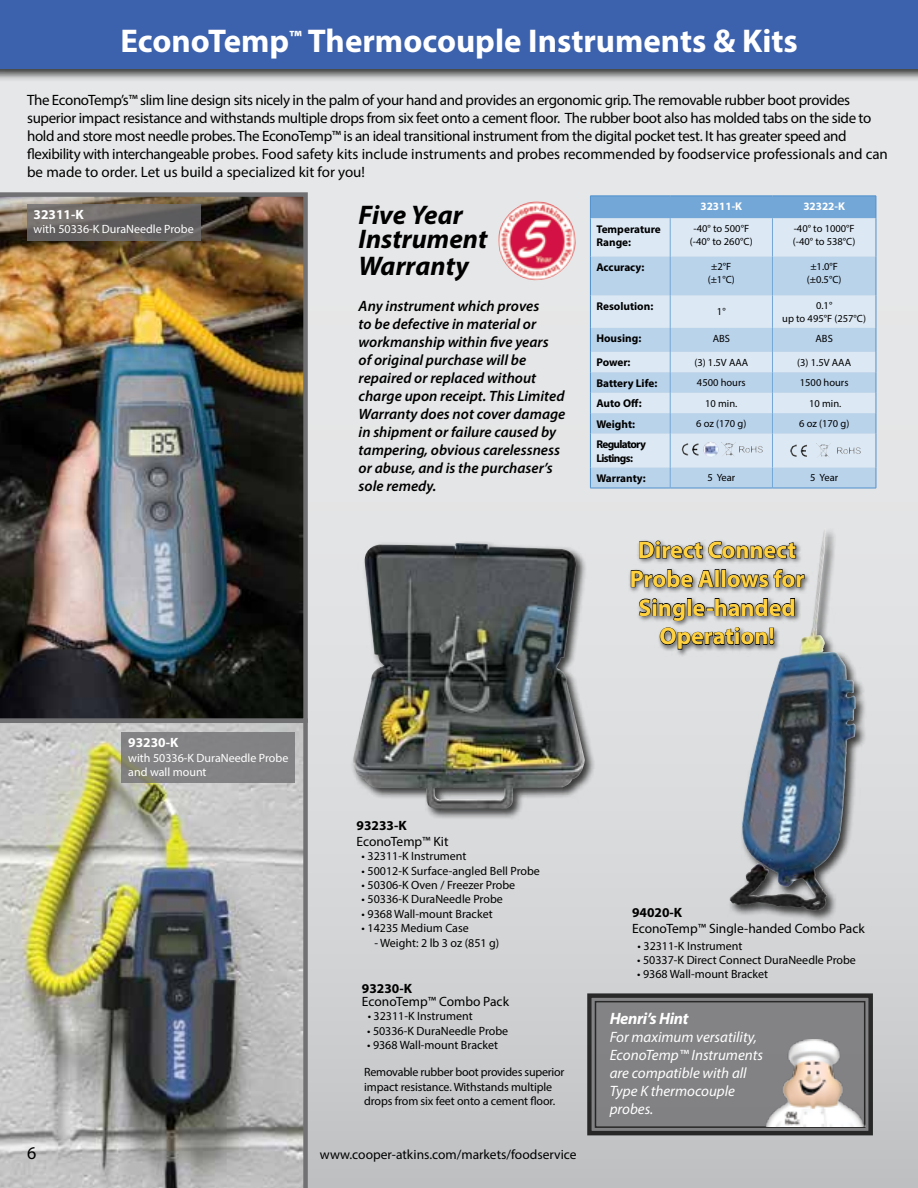
<style>
.page{position:relative;width:918px;height:1188px;background:#fff}
.page>*{position:absolute;margin:0;border:0;box-sizing:border-box;transform-origin:0 0}
.t1{font:700 33px "Myriad Pro";color:#fff}
.t2{font:italic 700 27px/24px "Myriad Pro";color:#000}
.t3{font:700 24px/28.8px "Myriad Pro";color:#ffd13f;text-align:center}
.t4{font:18px "Myriad Pro";color:#000}
.t5{font:italic 700 16.5px "Myriad Pro";letter-spacing:-.02em;color:#fff}
.t6{font:15px/18px "Myriad Pro";letter-spacing:-.025em;color:#000}
.t7{font:italic 600 15px/18px "Myriad Pro";color:#000}
.t8{font:italic 15px/18px "Myriad Pro";color:#fff}
.t9{font:13.5px "Myriad Pro";color:#000}
.t10{font:700 13.5px "Myriad Pro";color:#000}
.t11{font:700 13.5px "Myriad Pro";color:#fff}
.t12{font:12px/14.4px "Myriad Pro";color:#000}
.t13{font:12px/14.4px "Myriad Pro";color:#fff}
.t14{font:700 11.25px/13.5px "Myriad Pro";color:#000}
.t15{font:700 11.25px/13.5px "Myriad Pro";letter-spacing:-.06em;color:#000}
.t16{font:700 11.25px "Myriad Pro";color:#fff}
.t17{font:10.5px/12.6px "Myriad Pro";color:#000;text-align:center}
</style>
<div class="page">
<div style="left:0;top:0;width:918px;height:1188px;background:linear-gradient(to bottom,#f1f2f2,#c9cbcd)"></div>
<div style="left:0;top:0;width:918px;height:82px;background:#000;opacity:.75"></div>
<div style="left:0;top:0;width:918px;height:69px;background:#3c61ad"></div>
<img style="left:0;top:723px;width:308px;height:465px">
<div style="left:727px;top:526px;width:140px;height:396px;background:#000;opacity:.75"></div>
<img style="left:741px;top:528px;width:84px;height:372px">
<div style="left:350px;top:540px;width:246px;height:280px;background:#000;opacity:.75"></div>
<img style="left:352px;top:543px;width:233px;height:265px">
<div style="left:591px;top:218px;width:285px;height:39px;background:#dce9f5"></div>
<svg style="left:591px;top:257px;width:285px;height:231px;background:#c8dcef"></svg>
<hr style="left:590px;top:218px;width:1px;height:39px;background:#5091cd">
<hr style="left:876px;top:218px;width:1px;height:39px;background:#5091cd">
<hr style="left:590px;top:257px;width:1px;height:38px;background:#5091cd">
<hr style="left:876px;top:257px;width:1px;height:38px;background:#5091cd">
<hr style="left:590px;top:295px;width:1px;height:33px;background:#5091cd">
<hr style="left:876px;top:295px;width:1px;height:33px;background:#5091cd">
<svg style="left:590px;top:328px;width:1px;height:106px"></svg>
<svg style="left:876px;top:328px;width:1px;height:106px"></svg>
<hr style="left:590px;top:434px;width:1px;height:34px;background:#5091cd">
<hr style="left:876px;top:434px;width:1px;height:34px;background:#5091cd">
<svg style="left:590px;top:468px;width:1px;height:20px"></svg>
<svg style="left:876px;top:468px;width:1px;height:20px"></svg>
<hr style="left:590px;top:488px;width:80px;height:1px;background:#5091cd">
<hr style="left:670px;top:488px;width:102px;height:1px;background:#5091cd">
<hr style="left:772px;top:488px;width:104px;height:1px;background:#5091cd">
<div style="left:590px;top:196px;width:287px;height:22px;background:#73a7d7"></div>
<hr style="left:670px;top:218px;width:1px;height:39px;background:#73a7d7">
<hr style="left:772px;top:218px;width:1px;height:39px;background:#73a7d7">
<hr style="left:670px;top:257px;width:1px;height:38px;background:#73a7d7">
<hr style="left:772px;top:257px;width:1px;height:38px;background:#73a7d7">
<hr style="left:670px;top:295px;width:1px;height:33px;background:#73a7d7">
<hr style="left:772px;top:295px;width:1px;height:33px;background:#73a7d7">
<svg style="left:670px;top:328px;width:1px;height:106px"></svg>
<svg style="left:772px;top:328px;width:1px;height:106px"></svg>
<hr style="left:670px;top:434px;width:1px;height:34px;background:#73a7d7">
<hr style="left:772px;top:434px;width:1px;height:34px;background:#73a7d7">
<svg style="left:670px;top:468px;width:1px;height:20px"></svg>
<svg style="left:772px;top:468px;width:1px;height:20px"></svg>
<img style="left:790px;top:445px;width:17px;height:12px">
<img style="left:816px;top:443px;width:15px;height:15px">
<img style="left:837px;top:447px;width:25px;height:7px">
<img style="left:703px;top:442px;width:16px;height:16px">
<img style="left:682px;top:443px;width:17px;height:13px">
<img style="left:721px;top:442px;width:15px;height:15px">
<img style="left:739px;top:446px;width:25px;height:7px">
<img style="left:0;top:192px;width:308px;height:531px">
<img style="left:496px;top:202px;width:81px;height:82px">
<div style="left:628px;top:539px;width:183px;height:117px;background:#000;opacity:.6"></div>
<svg style="left:631px;top:541px;width:174px;height:109px;background:#a1a1a2"></svg>
<svg style="left:585px;top:991px;width:290px;height:147px;background:#7c7b7e"></svg>
<div style="left:595px;top:1001px;width:270px;height:127px;border:2px solid #000"></div>
<img style="left:765px;top:1039px;width:100px;height:87px">
<svg style="left:27px;top:204px;width:173px;height:37px;background:#696564"></svg>
<div style="left:122px;top:733px;width:173px;height:50px;background:#838284"></div>
<h1 class="t1" style="left:120px;top:19px;width:679px">EconoTemp<sup>™</sup> Thermocouple Instruments &amp; Kits</h1>
<p class="t6" style="left:27px;top:91px;width:862px">The EconoTemp’s™ slim line design sits nicely in the palm of your hand and provides an ergonomic grip. The removable rubber boot provides superior impact resistance and withstands multiple drops from six feet onto a cement floor. The rubber boot also has molded tabs on the side to hold and store most needle probes. The EconoTemp™ is an ideal transitional instrument from the digital pocket test. It has greater speed and flexibility with interchangeable probes. Food safety kits include instruments and probes recommended by foodservice professionals and can be made to order. Let us build a specialized kit for you!</p>
<p class="t16" style="left:700px;top:199px;width:43px">32311-K</p>
<p class="t16" style="left:803px;top:199px;width:43px">32322-K</p>
<p class="t14" style="left:596px;top:222px;width:66px">Temperature<br>Range:</p>
<p class="t17" style="left:690px;top:222px;width:64px">-40° to 500°F (-40° to 260°C)</p>
<p class="t17" style="left:793px;top:222px;width:64px;text-align:left">-40° to 1000°F (-40° to 538°C)</p>
<p class="t14" style="left:596px;top:260px;width:50px">Accuracy:</p>
<p class="t17" style="left:708px;top:260px;width:29px">±2°F (±1°C)</p>
<p class="t17" style="left:807px;top:260px;width:36px">±1.0°F (±0.5°C)</p>
<p class="t14" style="left:596px;top:299px;width:58px">Resolution:</p>
<p class="t17" style="left:717px;top:305px;width:10px">1°</p>
<p class="t17" style="left:782px;top:299px;width:85px">0.1°<br>up to 495°F (257°C)</p>
<p class="t14" style="left:596px;top:331px;width:46px">Housing:</p>
<p class="t17" style="left:713px;top:332px;width:19px">ABS</p>
<p class="t17" style="left:816px;top:332px;width:19px">ABS</p>
<p class="t14" style="left:596px;top:355px;width:36px">Power:</p>
<p class="t17" style="left:694px;top:356px;width:55px">(3) 1.5V AAA</p>
<p class="t17" style="left:797px;top:356px;width:55px">(3) 1.5V AAA</p>
<p class="t14" style="left:596px;top:376px;width:62px">Battery Life:</p>
<p class="t17" style="left:697px;top:376px;width:50px">4500 hours</p>
<p class="t17" style="left:800px;top:376px;width:50px">1500 hours</p>
<p class="t14" style="left:596px;top:396px;width:47px">Auto Off:</p>
<p class="t17" style="left:705px;top:397px;width:34px">10 min.</p>
<p class="t17" style="left:809px;top:397px;width:34px">10 min.</p>
<p class="t14" style="left:596px;top:417px;width:40px">Weight:</p>
<p class="t17" style="left:696px;top:417px;width:52px">6 oz (170 g)</p>
<p class="t17" style="left:799px;top:417px;width:52px">6 oz (170 g)</p>
<p class="t15" style="left:596px;top:437px;width:51px">Regulatory<br>Listings:</p>
<p class="t14" style="left:596px;top:471px;width:51px">Warranty:</p>
<p class="t17" style="left:707px;top:471px;width:29px">5 Year</p>
<p class="t17" style="left:810px;top:471px;width:29px">5 Year</p>
<h2 class="t2" style="left:359px;top:202px;width:130px">Five Year<br>Instrument</h2>
<h2 class="t2" style="left:359px;top:253px;width:112px">Warranty</h2>
<p class="t7" style="left:359px;top:297px;width:208px">Any instrument which proves<br>to be defective in material or workmanship within five years<br>of original purchase will be repaired or replaced without charge upon receipt. This Limited<br>Warranty does not cover damage in shipment or failure caused by tampering, obvious carelessness or abuse, and is the purchaser’s sole remedy.</p>
<p class="t11" style="left:34px;top:206px;width:52px">32311-K</p>
<p class="t13" style="left:34px;top:222px;width:162px">with 50336-K DuraNeedle Probe</p>
<h3 class="t3" style="left:630px;top:535px;width:176px">Direct Connect<br>Probe Allows for<br>Single-handed<br>Operation!</h3>
<p class="t11" style="left:128px;top:734px;width:52px">93230-K</p>
<p class="t13" style="left:128px;top:750px;width:162px">with 50336-K DuraNeedle Probe and wall mount</p>
<p class="t10" style="left:357px;top:816px;width:52px">93233-K</p>
<p class="t9" style="left:357px;top:833px;width:94px">EconoTemp™ Kit</p>
<p class="t12" style="left:362px;top:849px;width:106px">• 32311-K Instrument</p>
<p class="t12" style="left:362px;top:863px;width:180px">• 50012-K Surface-angled Bell Probe</p>
<p class="t12" style="left:362px;top:878px;width:155px">• 50306-K Oven / Freezer Probe</p>
<p class="t12" style="left:362px;top:892px;width:143px">• 50336-K DuraNeedle Probe</p>
<p class="t12" style="left:362px;top:906px;width:133px">• 9368 Wall-mount Bracket</p>
<p class="t12" style="left:362px;top:921px;width:109px">• 14235 Medium Case</p>
<p class="t12" style="left:374px;top:935px;width:127px">- Weight: 2 lb 3 oz (851 g)</p>
<p class="t10" style="left:362px;top:979px;width:52px">93230-K</p>
<p class="t9" style="left:362px;top:993px;width:149px">EconoTemp™ Combo Pack</p>
<p class="t12" style="left:368px;top:1009px;width:106px">• 32311-K Instrument</p>
<p class="t12" style="left:367px;top:1023px;width:143px">• 50336-K DuraNeedle Probe</p>
<p class="t12" style="left:367px;top:1038px;width:133px">• 9368 Wall-mount Bracket</p>
<p class="t12" style="left:364px;top:1065px;width:202px">Removable rubber boot provides superior impact resistance. Withstands multiple drops from six feet onto a cement floor.</p>
<p class="t4" style="left:27px;top:1142px;width:11px">6</p>
<p class="t9" style="left:320px;top:1146px;width:258px">www.cooper-atkins.com/markets/foodservice</p>
<p class="t10" style="left:632px;top:904px;width:52px">94020-K</p>
<p class="t9" style="left:632px;top:920px;width:234px">EconoTemp™ Single-handed Combo Pack</p>
<p class="t12" style="left:638px;top:938px;width:106px">• 32311-K Instrument</p>
<p class="t12" style="left:637px;top:953px;width:220px">• 50337-K Direct Connect DuraNeedle Probe</p>
<p class="t12" style="left:637px;top:967px;width:133px">• 9368 Wall-mount Bracket</p>
<p class="t5" style="left:610px;top:1008px;width:80px">Henri’s Hint</p>
<p class="t8" style="left:610px;top:1028px;width:155px">For maximum versatility,<br>EconoTemp™ Instruments are compatible with all<br>Type K thermocouple probes.</p>
</div>
